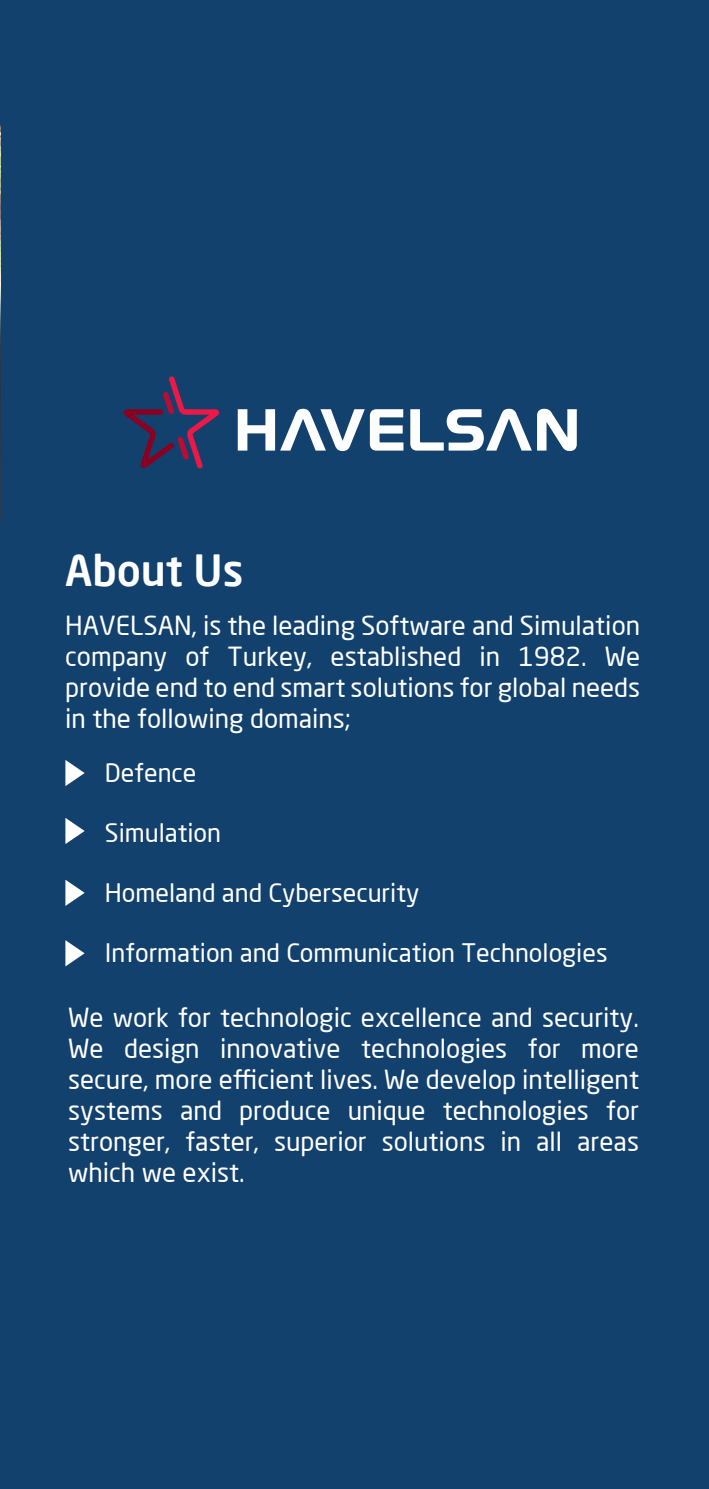
<style>
.page{position:relative;width:709px;height:1489px;background:#fff}
.page>*{position:absolute;margin:0;border:0;box-sizing:border-box;transform-origin:0 0}
.t1{font:500 42.25px "Neo Sans Pro";color:#fff}
.t2{font:25.75px/31px "Neo Sans Pro";color:#fff;text-align:justify}
.t3{font:25px "Neo Sans Pro";color:#fff}
</style>
<div class="page">
<div style="left:0;top:0;width:709px;height:1488px;background:#12416e"></div>
<svg style="left:65px;top:760px;width:20px;height:26px"></svg>
<svg style="left:65px;top:818px;width:20px;height:26px"></svg>
<svg style="left:65px;top:879px;width:20px;height:26px"></svg>
<svg style="left:65px;top:940px;width:20px;height:26px"></svg>
<img style="left:0;top:126px;width:1px;height:395px">
<svg style="left:123px;top:376px;width:96px;height:92px"></svg>
<svg style="left:238px;top:409px;width:339px;height:42px"></svg>
<h1 class="t1" style="left:65px;top:544px;width:180px">About Us</h1>
<p class="t2" style="left:65px;top:609px;width:576px">HAVELSAN, is the leading Software and Simulation company of Turkey, established in 1982. We provide end to end smart solutions for global needs in the following domains;</p>
<p class="t3" style="left:105px;top:757px;width:93px">Defence</p>
<p class="t3" style="left:105px;top:817px;width:118px">Simulation</p>
<p class="t3" style="left:105px;top:877px;width:316px">Homeland and Cybersecurity</p>
<p class="t3" style="left:105px;top:937px;width:504px">Information and Communication Technologies</p>
<p class="t2" style="left:68px;top:1001px;width:572px">We work for technologic excellence and security.<br>We design innovative technologies for more secure, more efficient lives. We develop intelligent systems and produce unique technologies for stronger, faster, superior solutions in all areas which we exist.</p>
</div>
